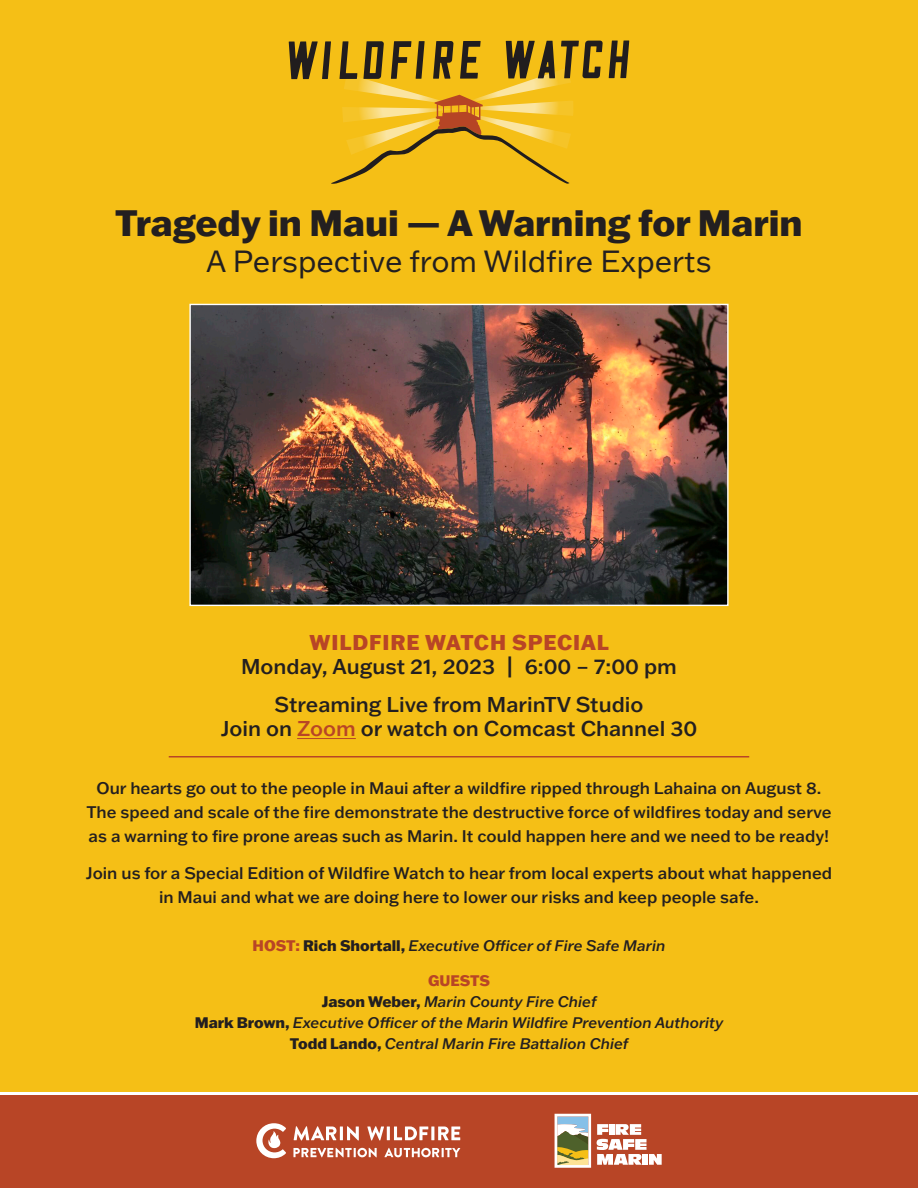
<style>
.page{position:relative;width:918px;height:1188px;background:#f5bf16}
.page>*{position:absolute;margin:0;border:0;box-sizing:border-box;transform-origin:0 0}
.t1{font:800 36px "Franklin Gothic ATF";color:#231f20}
.t2{font:30px "Franklin Gothic ATF";color:#231f20}
.t3{font:500 21px/24px "Franklin Gothic ATF";color:#231f20;text-align:center}
.t4{font:500 16.5px/24px "Franklin Gothic ATF";color:#231f20;text-align:center}
.t5{font:italic 500 15px/21px "Franklin Gothic ATF";color:#231f20;text-align:center}
.s1{font-weight:800;color:#b84526}
.s2{color:#b84526}
.s3{font-weight:800;font-style:normal;color:#b84526}
.s4{font-weight:800;font-style:normal}
</style>
<div class="page">
<div style="left:0;top:1094px;width:918px;height:94px;background:#b84526"></div>
<hr style="left:0;top:1092px;width:918px;height:3px;background:#fff">
<svg style="left:294px;top:1126px;width:65px;height:14px"></svg>
<svg style="left:367px;top:1126px;width:93px;height:14px"></svg>
<svg style="left:293px;top:1148px;width:84px;height:9px"></svg>
<svg style="left:384px;top:1148px;width:76px;height:9px"></svg>
<svg style="left:256px;top:1123px;width:30px;height:35px"></svg>
<svg style="left:555px;top:1114px;width:36px;height:54px;background:#b5b996"></svg>
<svg style="left:597px;top:1124px;width:65px;height:41px"></svg>
<svg style="left:289px;top:41px;width:314px;height:143px"></svg>
<svg style="left:609px;top:40px;width:20px;height:38px"></svg>
<img style="left:191px;top:306px;width:536px;height:298px">
<div style="left:189px;top:304px;width:540px;height:302px;border:1px solid #fff"></div>
<hr style="left:169px;top:756px;width:580px;height:2px;background:#b84526">
<hr style="left:297px;top:738px;width:59px;height:1px;background:#b84526">
<p class="t1" style="left:115px;top:199px;width:689px">Tragedy in Maui — A Warning for Marin</p>
<p class="t2" style="left:206px;top:241px;width:507px">A Perspective from Wildfire Experts</p>
<p class="t3" style="left:241px;top:630px;width:437px"><span class="s1">WILDFIRE WATCH SPECIAL<br></span>Monday, August 21, 2023 | 6:00 – 7:00 pm</p>
<p class="t3" style="left:221px;top:692px;width:478px">Streaming Live from MarinTV Studio<br>Join on <span class="s2">Zoom</span> or watch on Comcast Channel 30</p>
<p class="t4" style="left:86px;top:775px;width:747px">Our hearts go out to the people in Maui after a wildfire ripped through Lahaina on August 8.<br>The speed and scale of the fire demonstrate the destructive force of wildfires today and serve as a warning to fire prone areas such as Marin. It could happen here and we need to be ready!</p>
<p class="t4" style="left:86px;top:861px;width:748px">Join us for a Special Edition of Wildfire Watch to hear from local experts about what happened in Maui and what we are doing here to lower our risks and keep people safe.</p>
<p class="t5" style="left:253px;top:935px;width:414px"><span class="s3">HOST:</span> <span class="s4">Rich Shortall,</span> Executive Officer of Fire Safe Marin</p>
<p class="t5" style="left:195px;top:969px;width:530px"><span class="s3">GUESTS<br></span><span class="s4">Jason Weber,</span> Marin County Fire Chief<br><span class="s4">Mark Brown,</span> Executive Officer of the Marin Wildfire Prevention Authority <span class="s4">Todd Lando,</span> Central Marin Fire Battalion Chief</p>
</div>
